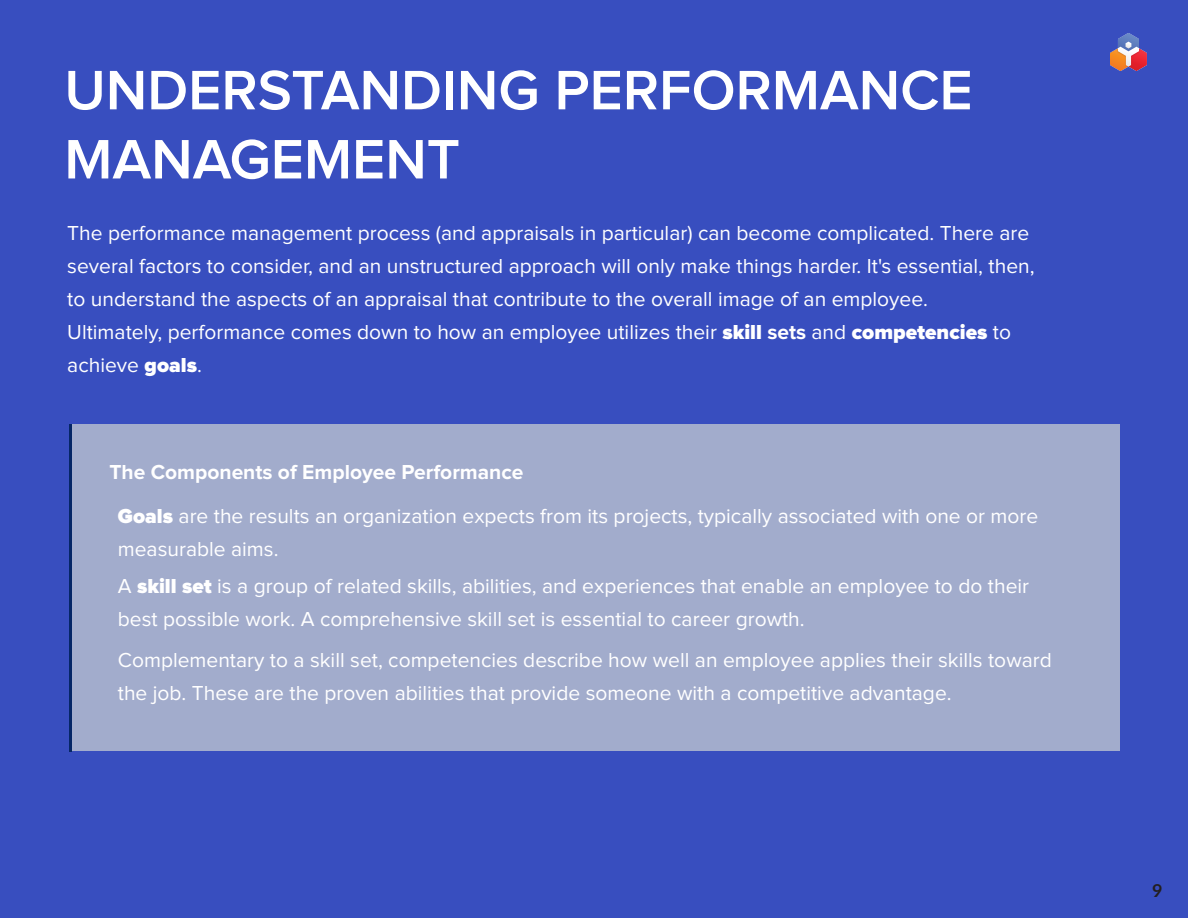
<style>
.page{position:relative;width:1188px;height:918px;background:#384ebf}
.page>*{position:absolute;margin:0;border:0;box-sizing:border-box;transform-origin:0 0}
.t1{font:600 57.6px/69.2px "Proxima Nova";color:#fff}
.t2{font:21px/33px "Proxima Nova";color:#fff}
.t3{font:700 18px "Lato";color:#231f20}
.s1{font-weight:900}
.s2{font-weight:700}
</style>
<div class="page">
<div style="left:69px;top:424px;width:1051px;height:327px;background:#a2accc"></div>
<hr style="left:69px;top:424px;width:3px;height:327px;background:#052666">
<img style="left:1111px;top:34px;width:36px;height:36px">
<h1 class="t1" style="left:64px;top:58px;width:910px">UNDERSTANDING PERFORMANCE<br>MANAGEMENT</h1>
<p class="t2" style="left:67px;top:217px;width:969px">The performance management process (and appraisals in particular) can become complicated. There are several factors to consider, and an unstructured approach will only make things harder. It's essential, then, to understand the aspects of an appraisal that contribute to the overall image of an employee.<br>Ultimately, performance comes down to how an employee utilizes their <span class="s1">skill</span> <span class="s2">sets</span> and <span class="s1">competencies</span> to achieve <span class="s1">goals</span>.</p>
<p class="t2" style="left:118px;top:451px;width:922px;line-height:44px;text-indent:-9px"><span class="s2">The Components of Employee Performance<br></span><span class="s1">Goals</span> are the results an organization expects from its projects, typically associated with one or more</p>
<p class="t2" style="left:118px;top:532px;width:913px;line-height:36.8px">measurable aims.<br>A <span class="s1">skill set</span> is a group of related skills, abilities, and experiences that enable an employee to do their</p>
<p class="t2" style="left:118px;top:599px;width:935px;line-height:41.2px">best possible work. A comprehensive skill set is essential to career growth.<br>Complementary to a skill set, competencies describe how well an employee applies their skills toward</p>
<p class="t2" style="left:118px;top:677px;width:835px">the job. These are the proven abilities that provide someone with a competitive advantage.</p>
<p class="t3" style="left:1152px;top:877px;width:12px">9</p>
</div>
